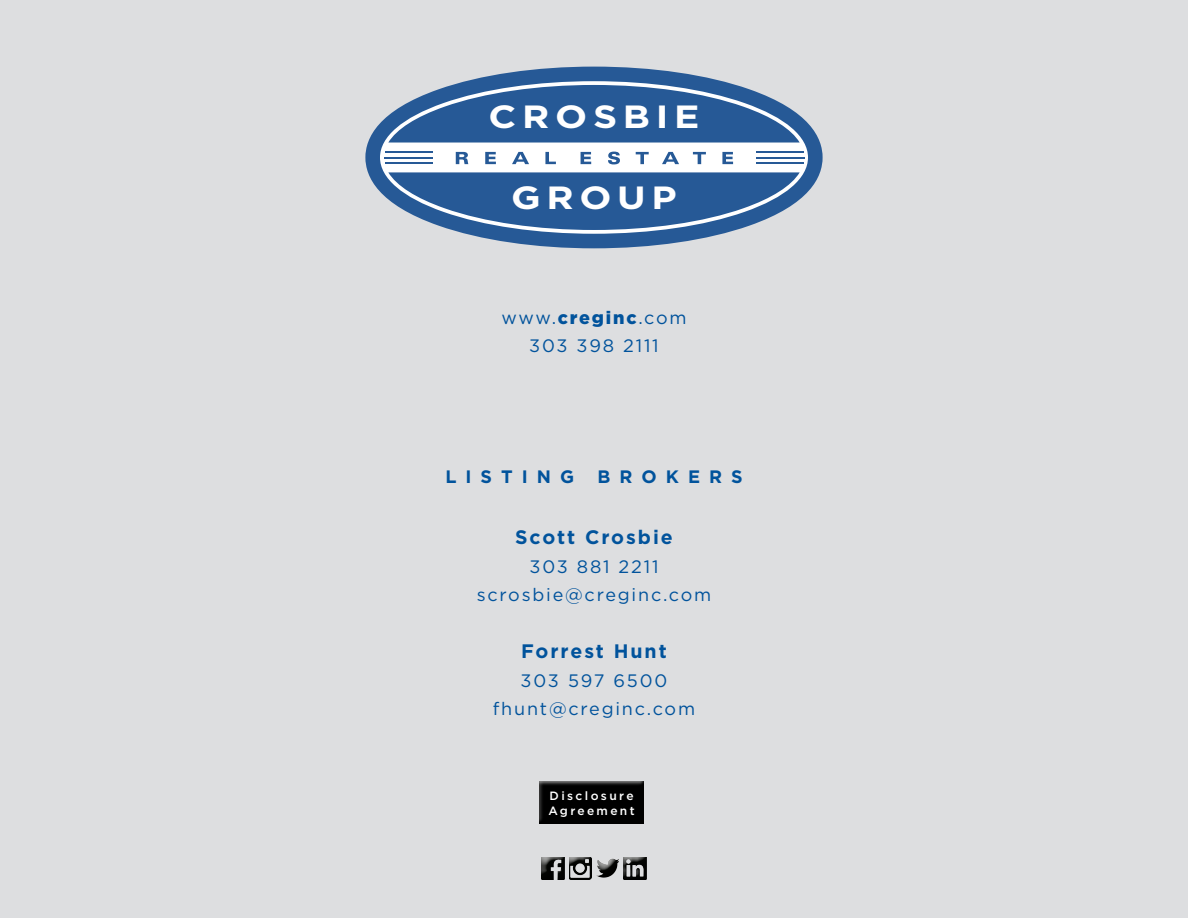
<style>
.page{position:relative;width:1188px;height:918px;background:#dddee0}
.page>*{position:absolute;margin:0;border:0;box-sizing:border-box;transform-origin:0 0}
.t1{font:700 32.1px "Gotham";letter-spacing:.15em;color:#fff;scale:1.18 1}
.t2{font:700 19.5px "Gotham";letter-spacing:.1em;color:#01539c}
.t3{font:18px/28.5px "Gotham";letter-spacing:.1em;color:#01539c;text-align:center}
.t4{font:700 18px "Gotham";color:#01539c}
.t5{font:500 12px/14.4px "Gotham";letter-spacing:.195em;color:#fff}
.s1{font-weight:900}
</style>
<div class="page">
<svg style="left:365px;top:67px;width:458px;height:181px"></svg>
<svg style="left:380px;top:81px;width:428px;height:153px;background:#6589b3"></svg>
<svg style="left:456px;top:152px;width:12px;height:12px"></svg>
<svg style="left:485px;top:152px;width:11px;height:12px"></svg>
<svg style="left:512px;top:152px;width:17px;height:12px"></svg>
<svg style="left:545px;top:152px;width:11px;height:12px"></svg>
<svg style="left:581px;top:152px;width:10px;height:12px"></svg>
<svg style="left:608px;top:152px;width:12px;height:12px"></svg>
<svg style="left:636px;top:152px;width:13px;height:12px"></svg>
<svg style="left:662px;top:152px;width:17px;height:12px"></svg>
<svg style="left:693px;top:152px;width:13px;height:12px"></svg>
<svg style="left:722px;top:152px;width:11px;height:12px"></svg>
<hr style="left:386px;top:152px;width:47px;height:1px;background:#265996">
<hr style="left:385px;top:157px;width:48px;height:1px;background:#265996">
<hr style="left:386px;top:163px;width:47px;height:1px;background:#265996">
<hr style="left:756px;top:152px;width:47px;height:1px;background:#265996">
<hr style="left:756px;top:157px;width:49px;height:1px;background:#265996">
<hr style="left:756px;top:163px;width:47px;height:1px;background:#265996">
<div style="left:535px;top:852px;width:38px;height:36px;background:#231f20;opacity:.75"></div>
<div style="left:561px;top:849px;width:37px;height:35px;background:#dddee0"></div>
<div style="left:562px;top:852px;width:38px;height:36px;background:#231f20;opacity:.75"></div>
<div style="left:588px;top:851px;width:37px;height:31px;background:#fff;opacity:.75"></div>
<div style="left:590px;top:854px;width:37px;height:32px;background:#231f20;opacity:.75"></div>
<div style="left:616px;top:849px;width:37px;height:36px;background:#dddee0"></div>
<div style="left:617px;top:852px;width:38px;height:36px;background:#231f20;opacity:.75"></div>
<div style="left:537px;top:780px;width:108px;height:45px;background:#231f20;opacity:.75"></div>
<h1 class="t1" style="left:489px;top:95px;width:180px">CROSBIE</h1>
<h1 class="t1" style="left:511px;top:176px;width:142px">GROUP</h1>
<p class="t3" style="left:501px;top:303px;width:187px">www.<span class="s1">creginc</span>.com<br>303 398 2111</p>
<p class="t4" style="left:445px;top:464px;width:130px">L I S T I N G</p>
<p class="t4" style="left:598px;top:464px;width:147px">B R O K E R S</p>
<p class="t2" style="left:515px;top:524px;width:159px">Scott Crosbie</p>
<p class="t3" style="left:477px;top:552px;width:236px">303 881 2211 scrosbie@creginc.com</p>
<p class="t2" style="left:521px;top:638px;width:147px">Forrest Hunt</p>
<p class="t3" style="left:493px;top:666px;width:204px">303 597 6500 fhunt@creginc.com</p>
<p class="t5" style="left:548px;top:789px;width:88px">Disclosure<br>Agreement</p>
</div>
